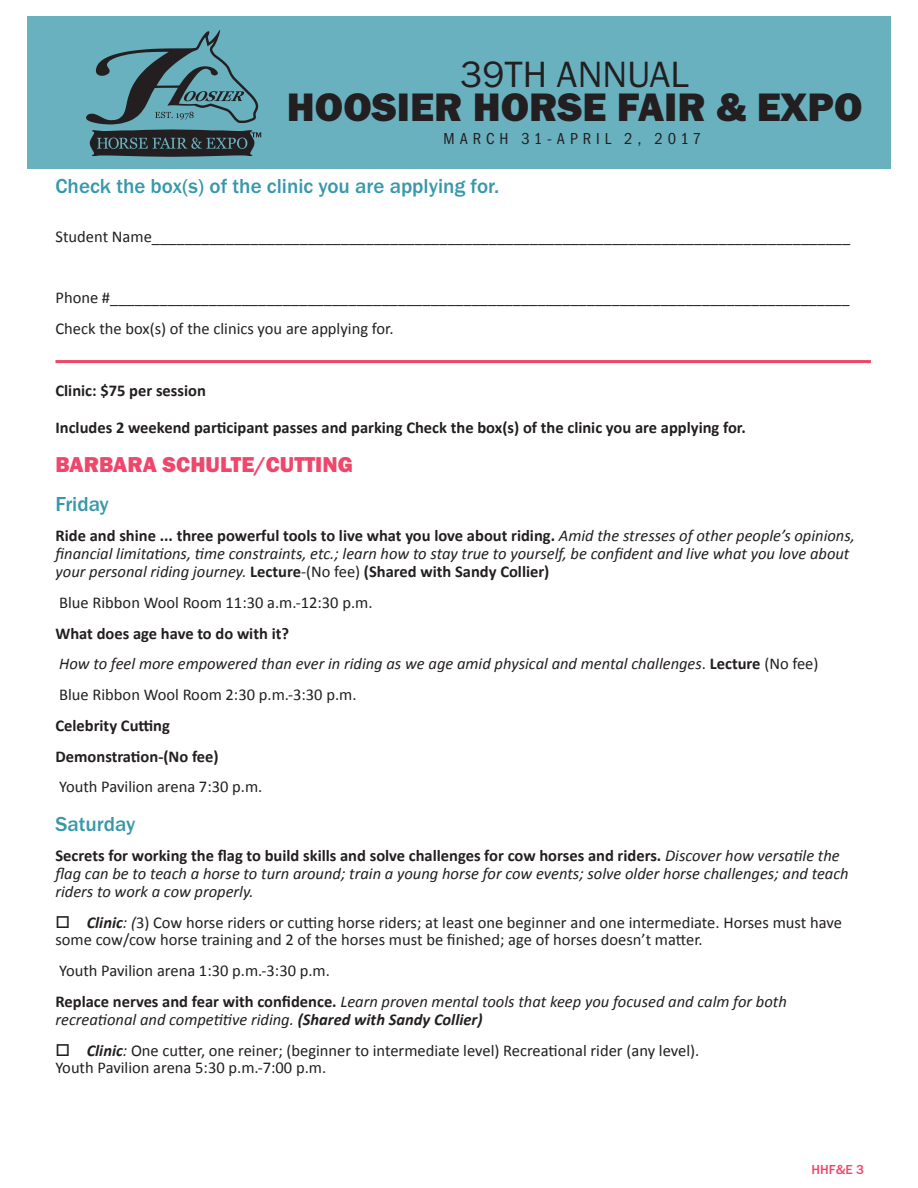
<style>
.page{position:relative;width:918px;height:1188px;background:#fff}
.page>*{position:absolute;margin:0;border:0;box-sizing:border-box;transform-origin:0 0}
.t1{font:800 41.25px "FS Franklin Gothic H";color:#231f20}
.t2{font:37.95px "FS Franklin Gothic";color:#231f20}
.t3{font:800 22.35px "FS Franklin Gothic H";color:#ef476b}
.t4{font:700 21px "FS Franklin Gothic";color:#3798aa}
.t5{font:italic 16.5px/17.9px "Calibri";color:#231f20}
.t6{font:16.5px/17.9px "Calibri";color:#231f20}
.t7{font:700 16.5px "Calibri";color:#231f20}
.t8{font:16.5px "FS Franklin Gothic Cond";letter-spacing:.3em;color:#231f20}
.t9{font:700 13.5px "FS Franklin Gothic";color:#ef476b}
.s1{font-weight:700;font-style:normal}
.s2{font-style:normal}
.s3{font-weight:700;font-style:italic}
.s4{font-style:italic}
.s5{font-weight:700}
</style>
<div class="page">
<div style="left:27px;top:16px;width:864px;height:152px;background:#69b1bf"></div>
<svg style="left:86px;top:30px;width:175px;height:127px"></svg>
<hr style="left:56px;top:360px;width:815px;height:3px;background:#ef476b">
<h2 class="t2" style="left:460px;top:54px;width:231px">39TH ANNUAL</h2>
<h1 class="t1" style="left:287px;top:83px;width:577px">HOOSIER HORSE FAIR &amp; EXPO</h1>
<p class="t8" style="left:444px;top:129px;width:259px">MARCH 31-APRIL 2, 2017</p>
<p class="t4" style="left:56px;top:174px;width:445px">Check the box(s) of the clinic you are applying for.</p>
<p class="t6" style="left:56px;top:228px;width:796px">Student Name_____________________________________________________________________________________</p>
<p class="t6" style="left:56px;top:289px;width:796px">Phone #__________________________________________________________________________________________</p>
<p class="t6" style="left:56px;top:320px;width:340px">Check the box(s) of the clinics you are applying for.</p>
<p class="t7" style="left:56px;top:380px;width:152px">Clinic: $75 per session</p>
<p class="t7" style="left:56px;top:417px;width:692px">Includes 2 weekend participant passes and parking Check the box(s) of the clinic you are applying for.</p>
<p class="t3" style="left:56px;top:452px;width:299px">BARBARA SCHULTE/CUTTING</p>
<p class="t4" style="left:56px;top:492px;width:55px">Friday</p>
<p class="t5" style="left:56px;top:526px;width:801px"><span class="s1">Ride and shine ... three powerful tools to live what you love about riding.</span> Amid the stresses of other people’s opinions, financial limitations, time constraints, etc.; learn how to stay true to yourself, be confident and live what you love about your personal riding journey. <span class="s1">Lecture</span><span class="s2">-(No fee)</span> <span class="s1">(Shared with Sandy Collier)</span></p>
<p class="t6" style="left:59px;top:593px;width:315px">Blue Ribbon Wool Room 11:30 a.m.-12:30 p.m.</p>
<p class="t7" style="left:56px;top:622px;width:235px">What does age have to do with it?</p>
<p class="t5" style="left:59px;top:654px;width:761px">How to feel more empowered than ever in riding as we age amid physical and mental challenges<span class="s2">.</span> <span class="s1">Lecture</span> <span class="s2">(No fee)</span></p>
<p class="t6" style="left:59px;top:686px;width:299px">Blue Ribbon Wool Room 2:30 p.m.-3:30 p.m.</p>
<p class="t7" style="left:56px;top:715px;width:116px">Celebrity Cutting</p>
<p class="t7" style="left:56px;top:746px;width:165px">Demonstration-(No fee)</p>
<p class="t6" style="left:59px;top:778px;width:205px">Youth Pavilion arena 7:30 p.m.</p>
<p class="t4" style="left:56px;top:812px;width:81px">Saturday</p>
<p class="t5" style="left:56px;top:846px;width:795px"><span class="s1">Secrets for working the flag to build skills and solve challenges for cow horses and riders.</span> Discover how versatile the flag can be to teach a horse to turn around; train a young horse for cow events; solve older horse challenges; and teach riders to work a cow properly.</p>
<p class="t6" style="left:56px;top:913px;width:788px">□ <span class="s3">Clinic</span><span class="s4">: (</span>3) Cow horse riders or cutting horse riders; at least one beginner and one intermediate. Horses must have some cow/cow horse training and 2 of the horses must be finished; age of horses doesn’t matter.</p>
<p class="t6" style="left:59px;top:962px;width:272px">Youth Pavilion arena 1:30 p.m.-3:30 p.m.</p>
<p class="t5" style="left:56px;top:992px;width:733px"><span class="s1">Replace nerves and fear with confidence.</span> Learn proven mental tools that keep you focused and calm for both recreational and competitive riding. <span class="s5">(Shared with Sandy Collier)</span></p>
<p class="t6" style="left:56px;top:1041px;width:645px">□ <span class="s3">Clinic</span><span class="s4">:</span> One cutter, one reiner; (beginner to intermediate level) Recreational rider (any level).<br>Youth Pavilion arena 5:30 p.m.-7:00 p.m.</p>
<p class="t9" style="left:812px;top:1162px;width:54px">HHF&amp;E 3</p>
</div>
